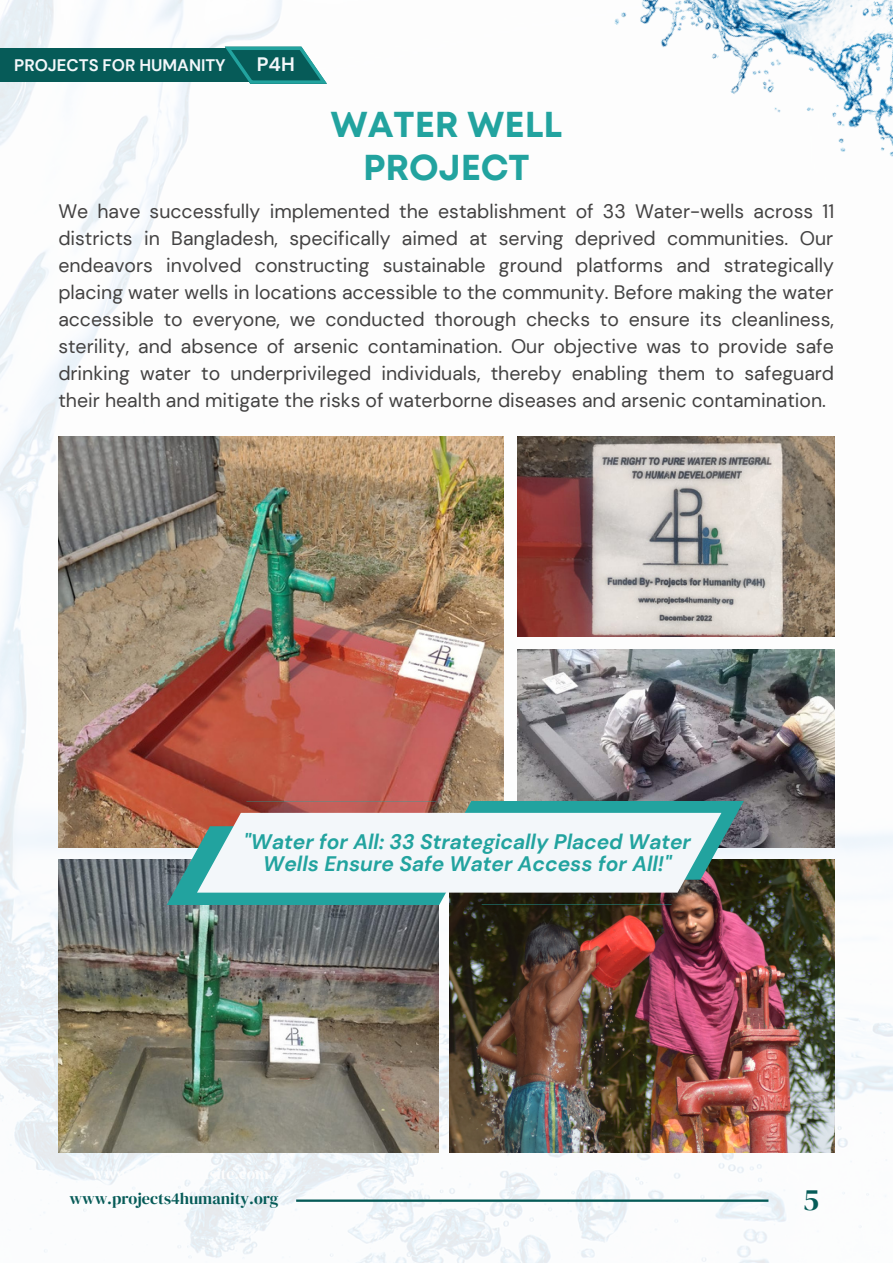
<style>
.page{position:relative;width:893px;height:1264px;background:#fff}
.page>*{position:absolute;margin:0;border:0;box-sizing:border-box;transform-origin:0 0}
.t1{font:700 36px/42.8px "Mont";color:#22a39f;text-align:center}
.t2{font:30.75px "DM Serif Display";color:#065b58}
.t3{font:italic 700 21px/22.5px "DM Sans";color:#22a39f;text-align:center}
.t4{font:19.5px/27px "DM Sans";color:#434242;text-align:justify}
.t5{font:700 19.5px "DM Sans";color:#f3f7fa}
.t6{font:700 16.65px "DM Sans";color:#f3f7fa}
.t7{font:16.2px "DM Serif Display";color:#065b58}
</style>
<div class="page">
<img style="left:0;top:0;width:892px;height:1262px">
<img style="left:517px;top:436px;width:317px;height:201px">
<img style="left:58px;top:436px;width:445px;height:411px">
<img style="left:58px;top:859px;width:380px;height:293px">
<img style="left:449px;top:859px;width:385px;height:293px">
<img style="left:517px;top:649px;width:317px;height:198px">
<hr style="left:296px;top:1199px;width:472px;height:2px;background:#065b58">
<svg style="left:166px;top:801px;width:578px;height:104px"></svg>
<img style="left:577px;top:0;width:315px;height:192px">
<div style="left:0;top:49px;width:284px;height:33px;background:#065b58"></div>
<svg style="left:225px;top:47px;width:102px;height:37px"></svg>
<p class="t6" style="left:14px;top:54px;width:213px">PROJECTS FOR HUMANITY</p>
<p class="t5" style="left:257px;top:52px;width:39px">P4H</p>
<p class="t1" style="left:330px;top:106px;width:233px">WATER WELL<br>PROJECT</p>
<p class="t4" style="left:58px;top:198px;width:777px">We have successfully implemented the establishment of 33 Water-wells across 11 districts in Bangladesh, specifically aimed at serving deprived communities. Our endeavors involved constructing sustainable ground platforms and strategically placing water wells in locations accessible to the community. Before making the water accessible to everyone, we conducted thorough checks to ensure its cleanliness, sterility, and absence of arsenic contamination. Our objective was to provide safe drinking water to underprivileged individuals, thereby enabling them to safeguard their health and mitigate the risks of waterborne diseases and arsenic contamination.</p>
<p class="t3" style="left:244px;top:830px;width:449px">"Water for All: 33 Strategically Placed Water<br>Wells Ensure Safe Water Access for All!"</p>
<p class="t7" style="left:69px;top:1187px;width:211px">www.projects4humanity.org</p>
<p class="t2" style="left:802px;top:1178px;width:18px">5</p>
</div>
